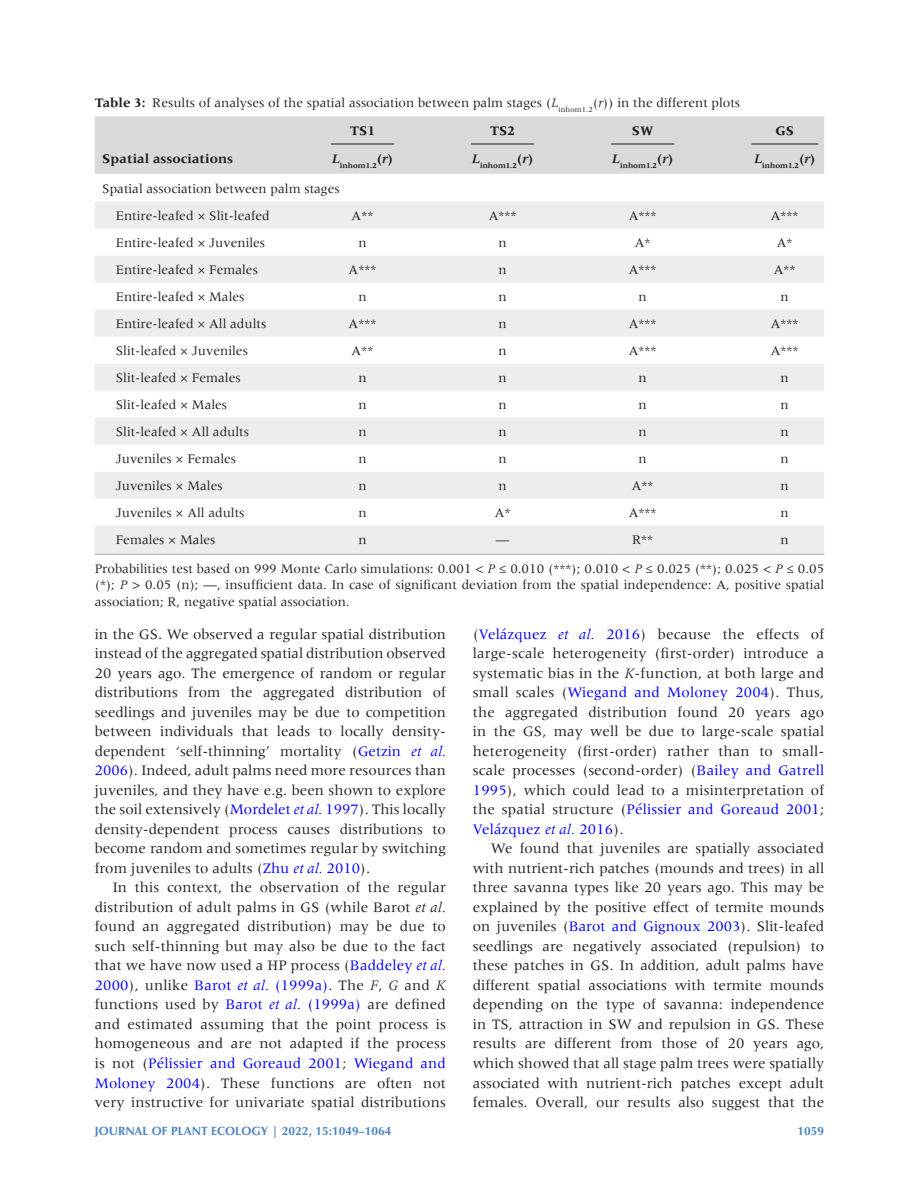
<style>
.page{position:relative;width:919px;height:1187px;background:#fff}
.page>*{position:absolute;margin:0;border:0;box-sizing:border-box;transform-origin:0 0}
.TextInd{font:15px/19.5px "Meridien LT Std";color:#231f20;text-align:justify}
.TableBody{font:13.5px "Meridien LT Std";color:#231f20}
.TableFooter1{font:13.5px/16.5px "Meridien LT Std";color:#231f20;text-align:justify}
.TabTitle{font:13.5px "Meridien LT Std";color:#231f20}
.TableBody1{font:13.5px "Meridien LT Std";color:#231f20}
.TableHeader{font:700 13.5px "Meridien LT Std";color:#231f20}
.TableBody2{font:13.5px "Meridien LT Std";color:#231f20}
.t1{font:700 12px "Optima LT Std";color:#4d84c4}
.TableHeader-2{font:700 7.8px "Meridien LT Std";color:#231f20}
.s1{font-weight:700}
.s2{font-style:italic}
.s3{color:#00f}
.s4{font-style:italic;color:#00f}
</style>
<div class="page">
<div style="left:95px;top:116px;width:729px;height:58px;background:#dadada"></div>
<svg style="left:95px;top:202px;width:729px;height:352px;fill:#ededed"></svg>
<hr style="left:95px;top:554px;width:236px;height:1px;background:#b2b2b2">
<hr style="left:331px;top:554px;width:140px;height:1px;background:#b2b2b2">
<hr style="left:471px;top:554px;width:140px;height:1px;background:#b2b2b2">
<hr style="left:611px;top:554px;width:140px;height:1px;background:#b2b2b2">
<hr style="left:751px;top:554px;width:73px;height:1px;background:#b2b2b2">
<hr style="left:331px;top:144px;width:63px;height:1px;background:#1d1e1f">
<hr style="left:471px;top:144px;width:63px;height:1px;background:#1d1e1f">
<hr style="left:611px;top:144px;width:63px;height:1px;background:#1d1e1f">
<hr style="left:751px;top:144px;width:67px;height:1px;background:#1d1e1f">
<p class="TabTitle" style="left:95px;top:96px;width:646px"><span class="s1">Table 3:</span> Results of analyses of the spatial association between palm stages (<span class="s2">L</span><sub>inhom1.2</sub>(<span class="s2">r</span>)) in the different plots</p>
<p class="TableHeader" style="left:350px;top:122px;width:26px">TS1</p>
<p class="TableHeader" style="left:490px;top:122px;width:26px">TS2</p>
<p class="TableHeader" style="left:631px;top:122px;width:23px">SW</p>
<p class="TableHeader" style="left:775px;top:122px;width:20px">GS</p>
<p class="TableHeader-2" style="left:332px;top:161px;width:63px"><sup>L</sup>inhom1.2<sup>(</sup><sup>r</sup><sup>)</sup></p>
<p class="TableHeader-2" style="left:472px;top:161px;width:63px"><sup>L</sup>inhom1.2<sup>(</sup><sup>r</sup><sup>)</sup></p>
<p class="TableHeader-2" style="left:612px;top:161px;width:63px"><sup>L</sup>inhom1.2<sup>(</sup><sup>r</sup><sup>)</sup></p>
<p class="TableHeader-2" style="left:754px;top:161px;width:63px"><sup>L</sup>inhom1.2<sup>(</sup><sup>r</sup><sup>)</sup></p>
<p class="TableBody1" style="left:102px;top:181px;width:239px">Spatial association between palm stages</p>
<p class="TableBody" style="left:116px;top:208px;width:155px">Entire-leafed × Slit-leafed</p>
<p class="TableBody" style="left:351px;top:208px;width:23px">A**</p>
<p class="TableBody" style="left:488px;top:208px;width:29px">A***</p>
<p class="TableBody" style="left:628px;top:208px;width:29px">A***</p>
<p class="TableBody" style="left:770px;top:208px;width:29px">A***</p>
<p class="TableBody" style="left:116px;top:235px;width:151px">Entire-leafed × Juveniles</p>
<p class="TableBody" style="left:358px;top:235px;width:10px">n</p>
<p class="TableBody" style="left:498px;top:235px;width:10px">n</p>
<p class="TableBody" style="left:634px;top:235px;width:17px">A*</p>
<p class="TableBody" style="left:776px;top:235px;width:17px">A*</p>
<p class="TableBody" style="left:116px;top:262px;width:144px">Entire-leafed × Females</p>
<p class="TableBody" style="left:348px;top:262px;width:29px">A***</p>
<p class="TableBody" style="left:498px;top:262px;width:10px">n</p>
<p class="TableBody" style="left:628px;top:262px;width:29px">A***</p>
<p class="TableBody" style="left:773px;top:262px;width:23px">A**</p>
<p class="TableBody" style="left:116px;top:289px;width:130px">Entire-leafed × Males</p>
<p class="TableBody" style="left:358px;top:289px;width:10px">n</p>
<p class="TableBody" style="left:498px;top:289px;width:10px">n</p>
<p class="TableBody" style="left:638px;top:289px;width:10px">n</p>
<p class="TableBody" style="left:780px;top:289px;width:10px">n</p>
<p class="TableBody" style="left:116px;top:316px;width:152px">Entire-leafed × All adults</p>
<p class="TableBody" style="left:348px;top:316px;width:29px">A***</p>
<p class="TableBody" style="left:498px;top:316px;width:10px">n</p>
<p class="TableBody" style="left:628px;top:316px;width:29px">A***</p>
<p class="TableBody" style="left:770px;top:316px;width:29px">A***</p>
<p class="TableBody" style="left:116px;top:343px;width:134px">Slit-leafed × Juveniles</p>
<p class="TableBody" style="left:351px;top:343px;width:23px">A**</p>
<p class="TableBody" style="left:498px;top:343px;width:10px">n</p>
<p class="TableBody" style="left:628px;top:343px;width:29px">A***</p>
<p class="TableBody" style="left:770px;top:343px;width:29px">A***</p>
<p class="TableBody" style="left:116px;top:370px;width:126px">Slit-leafed × Females</p>
<p class="TableBody" style="left:358px;top:370px;width:10px">n</p>
<p class="TableBody" style="left:498px;top:370px;width:10px">n</p>
<p class="TableBody" style="left:638px;top:370px;width:10px">n</p>
<p class="TableBody" style="left:780px;top:370px;width:10px">n</p>
<p class="TableBody" style="left:116px;top:397px;width:113px">Slit-leafed × Males</p>
<p class="TableBody" style="left:358px;top:397px;width:10px">n</p>
<p class="TableBody" style="left:498px;top:397px;width:10px">n</p>
<p class="TableBody" style="left:638px;top:397px;width:10px">n</p>
<p class="TableBody" style="left:780px;top:397px;width:10px">n</p>
<p class="TableBody" style="left:116px;top:424px;width:135px">Slit-leafed × All adults</p>
<p class="TableBody" style="left:358px;top:424px;width:10px">n</p>
<p class="TableBody" style="left:498px;top:424px;width:10px">n</p>
<p class="TableBody" style="left:638px;top:424px;width:10px">n</p>
<p class="TableBody" style="left:780px;top:424px;width:10px">n</p>
<p class="TableBody" style="left:116px;top:451px;width:122px">Juveniles × Females</p>
<p class="TableBody" style="left:358px;top:451px;width:10px">n</p>
<p class="TableBody" style="left:498px;top:451px;width:10px">n</p>
<p class="TableBody" style="left:638px;top:451px;width:10px">n</p>
<p class="TableBody" style="left:780px;top:451px;width:10px">n</p>
<p class="TableBody" style="left:116px;top:478px;width:108px">Juveniles × Males</p>
<p class="TableBody" style="left:358px;top:478px;width:10px">n</p>
<p class="TableBody" style="left:498px;top:478px;width:10px">n</p>
<p class="TableBody" style="left:631px;top:478px;width:23px">A**</p>
<p class="TableBody" style="left:780px;top:478px;width:10px">n</p>
<p class="TableBody" style="left:116px;top:505px;width:130px">Juveniles × All adults</p>
<p class="TableBody" style="left:358px;top:505px;width:10px">n</p>
<p class="TableBody" style="left:494px;top:505px;width:17px">A*</p>
<p class="TableBody" style="left:628px;top:505px;width:29px">A***</p>
<p class="TableBody" style="left:780px;top:505px;width:10px">n</p>
<p class="TableBody2" style="left:116px;top:532px;width:101px">Females × Males</p>
<p class="TableBody2" style="left:358px;top:532px;width:10px">n</p>
<p class="TableBody2" style="left:496px;top:532px;width:15px">—</p>
<p class="TableBody2" style="left:632px;top:532px;width:22px">R**</p>
<p class="TableBody2" style="left:780px;top:532px;width:10px">n</p>
<p class="TableFooter1" style="left:95px;top:560px;width:731px">Probabilities test based on 999 Monte Carlo simulations: 0.001 &lt; <span class="s2">P</span> ≤ 0.010 (***); 0.010 &lt; <span class="s2">P</span> ≤ 0.025 (**); 0.025 &lt; <span class="s2">P</span> ≤ 0.05 (*); <span class="s2">P</span> &gt; 0.05 (n); —, insufficient data. In case of significant deviation from the spatial independence: A, positive spatial association; R, negative spatial association.</p>
<p class="TableHeader" style="left:102px;top:151px;width:132px">Spatial associations</p>
<p class="TextInd" style="left:95px;top:624px;width:353px">in the GS. We observed a regular spatial distribution instead of the aggregated spatial distribution observed 20 years ago. The emergence of random or regular distributions from the aggregated distribution of seedlings and juveniles may be due to competition between individuals that leads to locally density&shy;dependent ‘self-thinning’ mortality (<span class="s3">Getzin</span> <span class="s4">et al.<br></span><span class="s3">2006</span>). Indeed, adult palms need more resources than juveniles, and they have e.g. been shown to explore the soil extensively (<span class="s3">Mordelet</span> <span class="s4">et al.</span> <span class="s3">1997</span>). This locally density-dependent process causes distributions to become random and sometimes regular by switching from juveniles to adults (<span class="s3">Zhu</span> <span class="s4">et al.</span> <span class="s3">2010</span>).</p>
<p class="TextInd" style="left:95px;top:877px;width:353px;text-indent:18px">In this context, the observation of the regular distribution of adult palms in GS (while Barot <span class="s2">et al. </span>found an aggregated distribution) may be due to such self-thinning but may also be due to the fact that we have now used a HP process (<span class="s3">Baddeley</span> <span class="s4">et al.<br></span><span class="s3">2000</span>), unlike <span class="s3">Barot</span> <span class="s4">et al.</span> <span class="s3">(1999a)</span>. The <span class="s2">F</span>, <span class="s2">G</span> and <span class="s2">K </span>functions used by <span class="s3">Barot</span> <span class="s4">et al.</span> <span class="s3">(1999a)</span> are defined and estimated assuming that the point process is homogeneous and are not adapted if the process is not (<span class="s3">Pélissier and Goreaud 2001</span>; <span class="s3">Wiegand and Moloney 2004</span>). These functions are often not very instructive for univariate spatial distributions</p>
<p class="TextInd" style="left:473px;top:624px;width:353px">(<span class="s3">Velázquez</span> <span class="s4">et al.</span> <span class="s3">2016</span>) because the effects of large-scale heterogeneity (first-order) introduce a systematic bias in the <span class="s2">K</span>-function, at both large and small scales (<span class="s3">Wiegand and Moloney 2004</span>). Thus, the aggregated distribution found 20 years ago in the GS, may well be due to large-scale spatial heterogeneity (first-order) rather than to small&shy;scale processes (second-order) (<span class="s3">Bailey and Gatrell 1995</span>), which could lead to a misinterpretation of the spatial structure (<span class="s3">Pélissier and Goreaud 2001</span>; <span class="s3">Velázquez</span> <span class="s4">et al.</span> <span class="s3">2016</span>).</p>
<p class="TextInd" style="left:473px;top:838px;width:353px;text-indent:18px">We found that juveniles are spatially associated with nutrient-rich patches (mounds and trees) in all three savanna types like 20 years ago. This may be explained by the positive effect of termite mounds on juveniles (<span class="s3">Barot and Gignoux 2003</span>). Slit-leafed seedlings are negatively associated (repulsion) to these patches in GS. In addition, adult palms have different spatial associations with termite mounds depending on the type of savanna: independence in TS, attraction in SW and repulsion in GS. These results are different from those of 20 years ago, which showed that all stage palm trees were spatially associated with nutrient-rich patches except adult females. Overall, our results also suggest that the</p>
<p class="t1" style="left:95px;top:1123px;width:298px">JOURNAL OF PLANT ECOLOGY | 2022, 15:1049–1064</p>
<p class="t1" style="left:797px;top:1124px;width:28px">1059</p>
</div>
